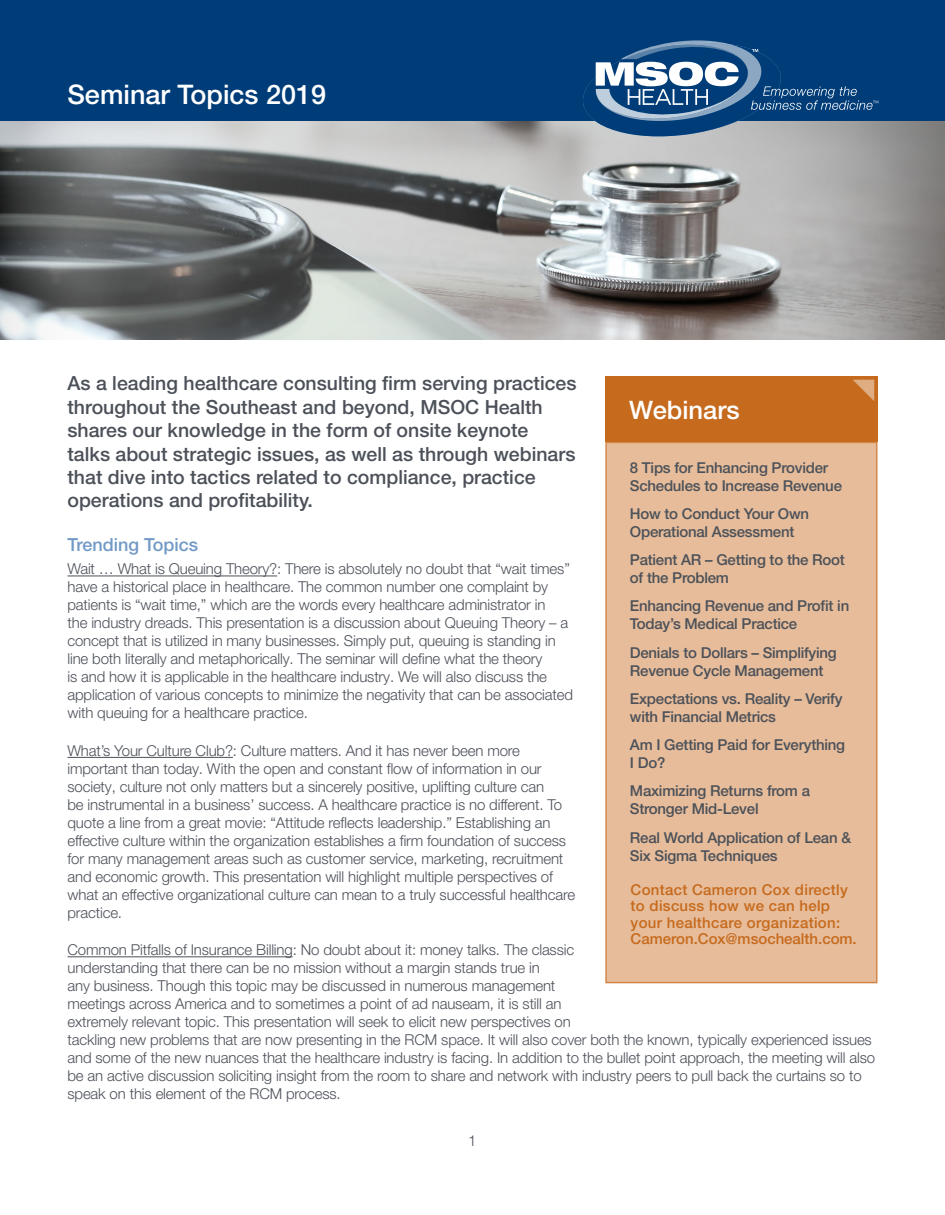
<style>
.page{position:relative;width:945px;height:1215px;background:#fff}
.page>*{position:absolute;margin:0;border:0;box-sizing:border-box;transform-origin:0 0}
.Case_Study___Label{font:500 27px "Helvetica Neue LT Pro";color:#fff}
.Story_Headline{font:500 25.5px "Helvetica Neue LT Pro";color:#fff}
.Body_Copy{font:500 19.5px/23.4px "Helvetica Neue LT Pro";color:#4c5159}
.Body_Copy-2{font:500 18px "Helvetica Neue LT Pro";color:#7299c6}
.Body_Copy-3{font:300 15px/18px "Helvetica Neue LT Pro";letter-spacing:-.01em;color:#4c5159}
.Story_Headline-2{font:500 15px/18px "Helvetica Neue LT Pro";letter-spacing:-.015em;color:#4c5159}
.Story_Headline-3{font:500 15px/16.5px "Helvetica Neue LT Pro";letter-spacing:.02em;color:#c66a1d}
.Story_Headline-4{font:500 15px "Helvetica Neue LT Pro";color:#c66a1d}
</style>
<div class="page">
<div style="left:0;top:0;width:945px;height:122px;background:#003d78"></div>
<img style="left:0;top:122px;width:945px;height:218px">
<div style="left:605px;top:376px;width:273px;height:66px;background:#c66a1d"></div>
<div style="left:605px;top:442px;width:273px;height:541px;background:#e6bc9a;border:2px solid #c66a1d"></div>
<svg style="left:853px;top:380px;width:21px;height:21px"></svg>
<hr style="left:68px;top:576px;width:209px;height:1px;background:#4c5159">
<hr style="left:68px;top:757px;width:165px;height:1px;background:#4c5159">
<hr style="left:68px;top:956px;width:225px;height:1px;background:#4c5159">
<svg style="left:580px;top:40px;width:298px;height:102px"></svg>
<p class="Case_Study___Label" style="left:68px;top:79px;width:260px">Seminar Topics 2019</p>
<p class="Body_Copy" style="left:68px;top:372px;width:511px">As a leading healthcare consulting firm serving practices throughout the Southeast and beyond, MSOC Health shares our knowledge in the form of onsite keynote<br>talks about strategic issues, as well as through webinars that dive into tactics related to compliance, practice operations and profitability.</p>
<p class="Story_Headline" style="left:629px;top:394px;width:112px">Webinars</p>
<p class="Story_Headline-2" style="left:630px;top:458px;width:214px">8 Tips for Enhancing Provider<br>Schedules to Increase Revenue</p>
<p class="Story_Headline-2" style="left:630px;top:504px;width:181px">How to Conduct Your Own<br>Operational Assessment</p>
<p class="Story_Headline-2" style="left:630px;top:551px;width:217px">Patient AR – Getting to the Root of the Problem</p>
<p class="Story_Headline-2" style="left:630px;top:597px;width:221px">Enhancing Revenue and Profit in<br>Today’s Medical Practice</p>
<p class="Story_Headline-2" style="left:630px;top:643px;width:208px">Denials to Dollars – Simplifying<br>Revenue Cycle Management</p>
<p class="Story_Headline-2" style="left:630px;top:689px;width:214px">Expectations vs. Reality – Verify with Financial Metrics</p>
<p class="Story_Headline-2" style="left:630px;top:736px;width:217px">Am I Getting Paid for Everything<br>I Do?</p>
<p class="Story_Headline-2" style="left:630px;top:782px;width:182px">Maximizing Returns from a<br>Stronger Mid-Level</p>
<p class="Story_Headline-2" style="left:630px;top:828px;width:223px">Real World Application of Lean &amp;<br>Six Sigma Techniques</p>
<p class="Story_Headline-3" style="left:631px;top:881px;width:219px">Contact Cameron Cox directly to discuss how we can help your healthcare organization:</p>
<p class="Story_Headline-4" style="left:631px;top:930px;width:228px">Cameron.Cox@msochealth.com.</p>
<p class="Body_Copy-2" style="left:68px;top:534px;width:132px">Trending Topics</p>
<p class="Body_Copy-3" style="left:68px;top:560px;width:507px">Wait … What is Queuing Theory?: There is absolutely no doubt that “wait times” have a historical place in healthcare. The common number one complaint by patients is “wait time,” which are the words every healthcare administrator in<br>the industry dreads. This presentation is a discussion about Queuing Theory – a concept that is utilized in many businesses. Simply put, queuing is standing in line both literally and metaphorically. The seminar will define what the theory<br>is and how it is applicable in the healthcare industry. We will also discuss the application of various concepts to minimize the negativity that can be associated with queuing for a healthcare practice.</p>
<p class="Body_Copy-3" style="left:68px;top:741px;width:509px">What’s Your Culture Club?: Culture matters. And it has never been more important than today. With the open and constant flow of information in our society, culture not only matters but a sincerely positive, uplifting culture can<br>be instrumental in a business’ success. A healthcare practice is no different. To quote a line from a great movie: “Attitude reflects leadership.” Establishing an effective culture within the organization establishes a firm foundation of success for many management areas such as customer service, marketing, recruitment and economic growth. This presentation will highlight multiple perspectives of what an effective organizational culture can mean to a truly successful healthcare practice.</p>
<p class="Body_Copy-3" style="left:68px;top:941px;width:809px">Common Pitfalls of Insurance Billing: No doubt about it: money talks. The classic<br>understanding that there can be no mission without a margin stands true in<br>any business. Though this topic may be discussed in numerous management<br>meetings across America and to sometimes a point of ad nauseam, it is still an<br>extremely relevant topic. This presentation will seek to elicit new perspectives on<br>tackling new problems that are now presenting in the RCM space. It will also cover both the known, typically experienced issues and some of the new nuances that the healthcare industry is facing. In addition to the bullet point approach, the meeting will also be an active discussion soliciting insight from the room to share and network with industry peers to pull back the curtains so to speak on this element of the RCM process.</p>
<p class="Body_Copy-3" style="left:468px;top:1131px;width:10px">1</p>
</div>
